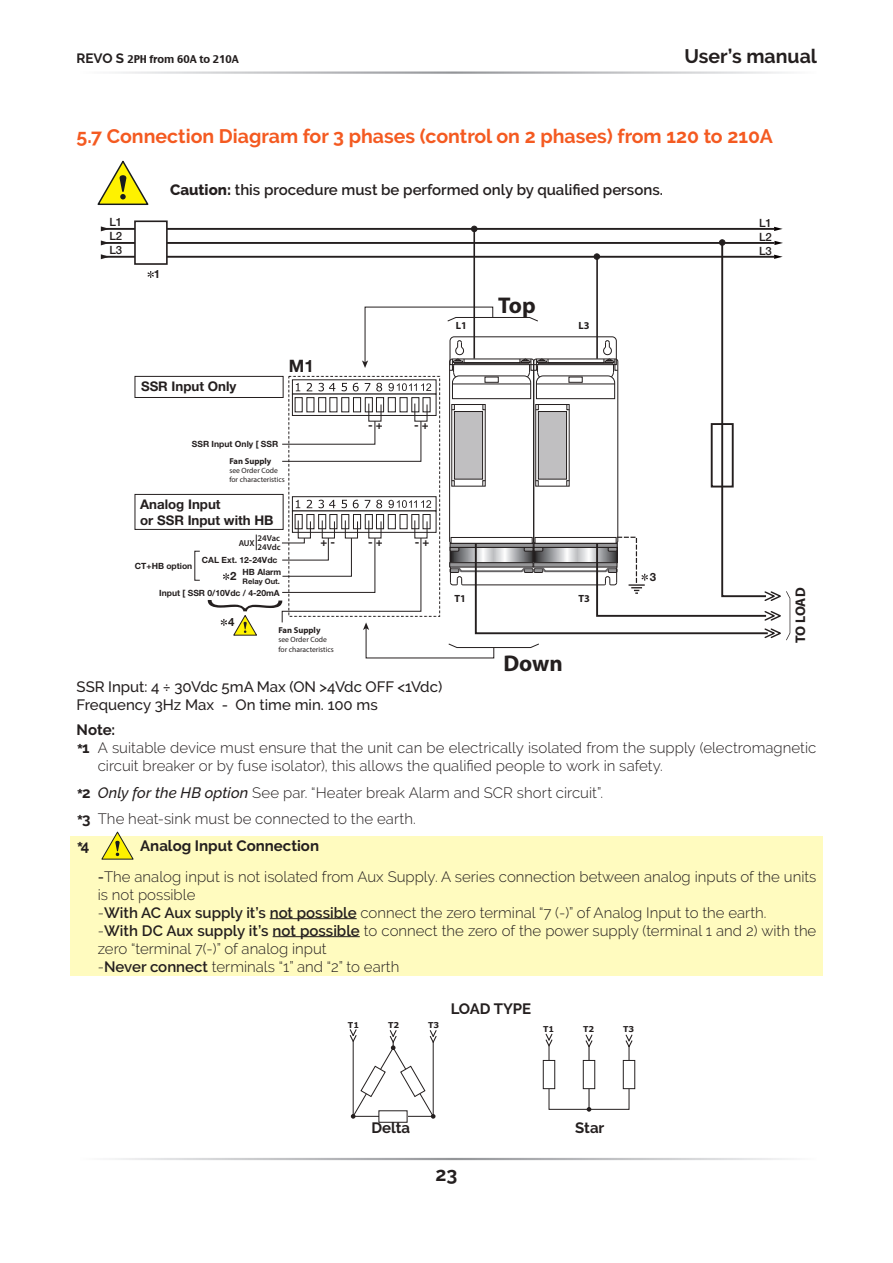
<style>
.page{position:relative;width:893px;height:1263px;background:#fff}
.page>*{position:absolute;margin:0;border:0;box-sizing:border-box;transform-origin:0 0}
.t1{font:700 22.8px "Myriad Pro";color:#241f1f}
.t2{font:700 21px "Raleway";color:#241f1f}
.t3{font:700 19.5px "Raleway";color:#f45a21}
.t4{font:700 19.5px "Raleway";color:#241f1f}
.t5{font:700 17.1px "Helvetica Neue LT Std";color:#241f1f}
.t6{font:300 15px/18px "Raleway";color:#241f1f}
.t7{font:500 15px/18px "Raleway";color:#241f1f}
.t8{font:600 15px "Raleway";color:#241f1f}
.t9{font:700 15px "Raleway";color:#241f1f}
.t10{font:700 13.95px "Myriad Pro";letter-spacing:-.02em;color:#241f1f}
.t11{font:700 13.35px/15.9px "Helvetica Neue LT Std";color:#241f1f}
.t12{font:700 11.4px "Helvetica Neue LT Std";color:#241f1f}
.t13{font:500 11.4px/14px "Helvetica Neue LT Std";color:#241f1f;text-align:justify}
.t14{font:10.5px "Charcoal CY";color:#241f1f}
.t15{font:700 10.5px "Myriad Pro";color:#241f1f}
.t16{font:600 8.7px/8.2px "Myriad Pro";color:#241f1f}
.t17{font:700 8.55px "Helvetica Neue LT Std";color:#241f1f}
.t18{font:700 8.55px "Myriad Pro";color:#241f1f}
.t19{font:700 8.1px "Verdana";color:#241f1f}
.t20{font:7.65px/9.1px "Myriad Pro";color:#241f1f}
.t21{font:700 7.65px "Helvetica Neue LT Std";color:#241f1f}
.s1{font-family:"Raleway";font-weight:700;font-size:13.5px}
.s2{font-weight:800}
.s3{font-weight:700;font-size:21px}
.s4{font-weight:700}
.s5{font-weight:500;font-style:italic}
.s6{font-weight:500}
.s7{font-weight:600}
</style>
<div class="page">
<div style="left:70px;top:837px;width:753px;height:139px;background:#fffbbf"></div>
<div style="left:549px;top:1045px;width:80px;height:65px;border:1px solid #241f1f"></div>
<svg style="left:545px;top:1033px;width:8px;height:14px"></svg>
<svg style="left:625px;top:1034px;width:8px;height:14px"></svg>
<svg style="left:585px;top:1034px;width:8px;height:13px"></svg>
<hr style="left:588px;top:1047px;width:2px;height:62px;background:#241f1f">
<svg style="left:587px;top:1107px;width:4px;height:5px"></svg>
<div style="left:378px;top:1110px;width:29px;height:13px;border:1px solid #241f1f"></div>
<div style="left:543px;top:1060px;width:12px;height:29px;background:#fff"></div>
<div style="left:543px;top:1060px;width:12px;height:29px;border:1px solid #241f1f"></div>
<div style="left:583px;top:1060px;width:12px;height:29px;background:#fff"></div>
<div style="left:583px;top:1060px;width:12px;height:29px;border:1px solid #241f1f"></div>
<div style="left:623px;top:1060px;width:12px;height:29px;background:#fff"></div>
<div style="left:623px;top:1060px;width:12px;height:29px;border:1px solid #241f1f"></div>
<svg style="left:349px;top:1029px;width:88px;height:90px"></svg>
<svg style="left:97px;top:160px;width:52px;height:45px"></svg>
<hr style="left:270px;top:918px;width:87px;height:1px;background:#241f1f">
<hr style="left:273px;top:936px;width:87px;height:1px;background:#241f1f">
<hr style="left:103px;top:256px;width:671px;height:2px;background:#241f1f">
<hr style="left:103px;top:242px;width:671px;height:2px;background:#241f1f">
<hr style="left:103px;top:228px;width:671px;height:2px;background:#241f1f">
<svg style="left:774px;top:227px;width:9px;height:4px"></svg>
<div style="left:135px;top:221px;width:32px;height:43px;background:#fff"></div>
<div style="left:134px;top:220px;width:34px;height:45px;border:2px solid #241f1f"></div>
<svg style="left:101px;top:254px;width:8px;height:5px"></svg>
<svg style="left:101px;top:240px;width:8px;height:5px"></svg>
<svg style="left:101px;top:226px;width:8px;height:5px"></svg>
<svg style="left:147px;top:271px;width:7px;height:7px"></svg>
<div style="left:134px;top:376px;width:150px;height:22px;border:1px solid #241f1f"></div>
<div style="left:134px;top:494px;width:150px;height:36px;border:1px solid #241f1f"></div>
<svg style="left:471px;top:226px;width:6px;height:6px"></svg>
<svg style="left:208px;top:240px;width:583px;height:419px"></svg>
<hr style="left:473px;top:229px;width:2px;height:130px;background:#241f1f">
<hr style="left:596px;top:257px;width:2px;height:102px;background:#241f1f">
<svg style="left:101px;top:831px;width:33px;height:29px"></svg>
<p class="t14" style="left:77px;top:52px;width:164px"><span class="s1">REVO S</span> 2PH from 60A to 210A</p>
<h3 class="t4" style="left:684px;top:45px;width:134px">User’s manual</h3>
<h3 class="t3" style="left:77px;top:125px;width:698px">5.7 Connection Diagram for 3 phases (control on 2 phases) from 120 to 210A</h3>
<p class="t8" style="left:170px;top:181px;width:494px"><span class="s2">Caution:</span> this procedure must be performed only by qualified persons.</p>
<p class="t13" style="left:109px;top:215px;width:14px">L1<br>L2<br>L3</p>
<p class="t13" style="left:759px;top:216px;width:14px">L1<br>L2<br>L3</p>
<p class="t12" style="left:154px;top:267px;width:8px">1</p>
<p class="t11" style="left:141px;top:378px;width:97px">SSR Input Only</p>
<p class="t5" style="left:289px;top:356px;width:27px">M1</p>
<p class="t17" style="left:192px;top:438px;width:88px">SSR Input Only [ SSR</p>
<p class="t18" style="left:229px;top:455px;width:44px">Fan Supply</p>
<p class="t20" style="left:229px;top:466px;width:57px">see Order Code for characteristics</p>
<p class="t11" style="left:140px;top:496px;width:135px">Analog Input<br>or SSR Input with HB</p>
<p class="t16" style="left:258px;top:534px;width:24px">24Vac<br>24Vdc</p>
<p class="t16" style="left:239px;top:539px;width:18px">AUX</p>
<p class="t12" style="left:368px;top:418px;width:16px">- +</p>
<p class="t12" style="left:414px;top:418px;width:16px">- +</p>
<p class="t12" style="left:321px;top:535px;width:16px">+ -</p>
<p class="t12" style="left:368px;top:535px;width:16px">- +</p>
<p class="t12" style="left:415px;top:535px;width:16px">- +</p>
<h1 class="t1" style="left:498px;top:290px;width:39px">Top</h1>
<p class="t15" style="left:456px;top:318px;width:13px">L1</p>
<p class="t15" style="left:578px;top:318px;width:13px">L3</p>
<p class="t17" style="left:135px;top:560px;width:59px">CT+HB option</p>
<p class="t17" style="left:202px;top:554px;width:77px">CAL Ext. 12-24Vdc</p>
<p class="t17" style="left:243px;top:566px;width:40px">HB Alarm</p>
<p class="t21" style="left:243px;top:576px;width:39px">Relay Out.</p>
<p class="t12" style="left:230px;top:569px;width:8px">2</p>
<p class="t12" style="left:650px;top:570px;width:8px">3</p>
<p class="t17" style="left:159px;top:587px;width:122px">Input [ SSR 0/10Vdc / 4-20mA</p>
<p class="t12" style="left:228px;top:615px;width:8px">4</p>
<p class="t18" style="left:278px;top:625px;width:44px">Fan Supply</p>
<p class="t20" style="left:278px;top:635px;width:57px">see Order Code for characteristics</p>
<p class="t7" style="left:77px;top:677px;width:367px">SSR Input: 4 ÷ 30Vdc 5mA Max (ON &gt;4Vdc OFF &lt;1Vdc)<br>Frequency 3Hz Max - On time min. 100 ms</p>
<p class="t15" style="left:454px;top:592px;width:13px">T1</p>
<p class="t15" style="left:578px;top:592px;width:13px">T3</p>
<h1 class="t1" style="left:503px;top:648px;width:61px">Down</h1>
<p class="t10" style="left:791px;top:643px;width:57px;rotate:-90deg">TO LOAD</p>
<p class="t9" style="left:77px;top:721px;width:40px">Note:</p>
<p class="t6" style="left:77px;top:739px;width:741px"><span class="s3">*</span><span class="s4">1</span> A suitable device must ensure that the unit can be electrically isolated from the supply (electromagnetic</p>
<p class="t6" style="left:98px;top:757px;width:567px">circuit breaker or by fuse isolator), this allows the qualified people to work in safety.</p>
<p class="t6" style="left:77px;top:779px;width:528px;line-height:26.5px"><span class="s3">*</span><span class="s4">2</span> <span class="s5">Only for the HB option</span> See par. “Heater break Alarm and SCR short circuit”. <span class="s3">*</span><span class="s4">3</span> The heat-sink must be connected to the earth.</p>
<h2 class="t2" style="left:77px;top:837px;width:14px">*<sup>4</sup></h2>
<p class="t6" style="left:98px;top:830px;width:720px;line-height:30.8px;text-indent:42px"><span class="s4">Analog Input Connection<br></span><span class="s6">-</span>The analog input is not isolated from Aux Supply. A series connection between analog inputs of the units</p>
<p class="t6" style="left:98px;top:885px;width:720px">is not possible<br>-<span class="s7">With AC Aux supply it’s not possible</span> connect the zero terminal “7 (-)” of Analog Input to the earth.<br>-<span class="s7">With DC Aux supply it’s not possible</span> to connect the zero of the power supply (terminal 1 and 2) with the zero “terminal 7(-)” of analog input<br>-<span class="s7">Never connect</span> terminals “1” and “2” to earth</p>
<p class="t19" style="left:348px;top:1019px;width:13px">T1</p>
<p class="t19" style="left:388px;top:1019px;width:13px">T2</p>
<p class="t19" style="left:428px;top:1019px;width:13px">T3</p>
<p class="t9" style="left:451px;top:1000px;width:82px">LOAD TYPE</p>
<p class="t19" style="left:543px;top:1023px;width:13px">T1</p>
<p class="t19" style="left:583px;top:1023px;width:13px">T2</p>
<p class="t19" style="left:623px;top:1023px;width:13px">T3</p>
<p class="t9" style="left:371px;top:1119px;width:40px">Delta</p>
<p class="t9" style="left:575px;top:1119px;width:31px">Star</p>
<h3 class="t4" style="left:436px;top:1163px;width:23px">23</h3>
</div>
